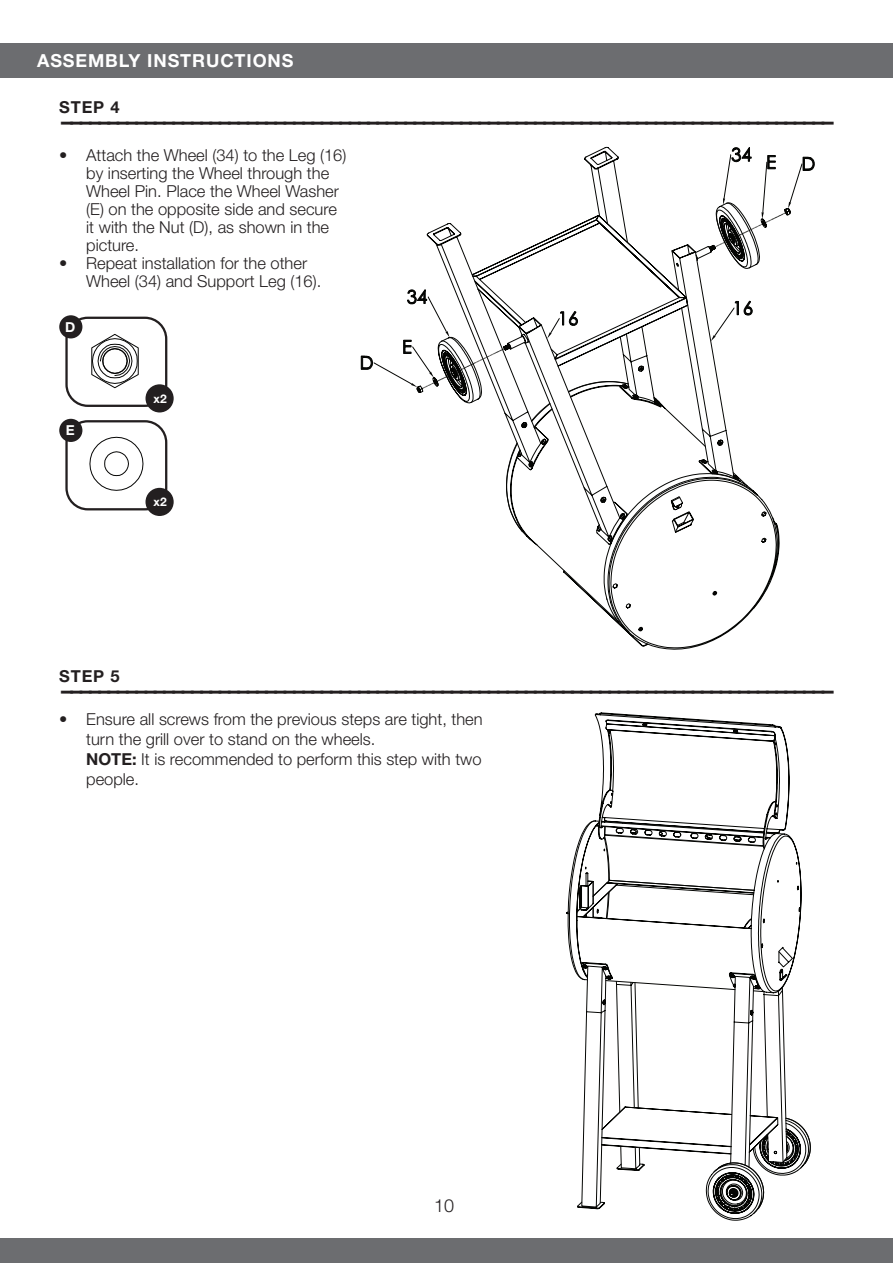
<style>
.page{position:relative;width:893px;height:1263px;background:#fff}
.page>*{position:absolute;margin:0;border:0;box-sizing:border-box;transform-origin:0 0}
.t1{font:700 18px "Helvetica Neue LT Std";letter-spacing:.05em;color:#fff}
.t2{font:300 18px "Helvetica Neue LT Std";color:#231f20}
.t3{font:300 16.5px/18px "Helvetica Neue LT Std";color:#231f20}
.t4{font:900 expanded 16.5px "Helvetica Neue LT Std";color:#231f20;scale:2 1}
.t5{font:700 16.5px "Helvetica Neue LT Std";letter-spacing:.05em;color:#231f20}
.t6{font:700 13.8px "Helvetica Neue LT Std";color:#fff}
.t7{font:700 12px "Helvetica Neue LT Std";color:#fff}
.s1{font-weight:700}
</style>
<div class="page">
<div style="left:0;top:43px;width:893px;height:35px;background:#6c6d70"></div>
<div style="left:0;top:1238px;width:893px;height:25px;background:#6c6d70"></div>
<div style="left:65px;top:420px;width:102px;height:90px;border:2px solid #231f20;border-radius:21px"></div>
<div style="left:146px;top:488px;width:28px;height:28px;background:#231f20;border-radius:50%"></div>
<div style="left:59px;top:419px;width:23px;height:23px;background:#231f20;border-radius:50%"></div>
<svg style="left:89px;top:436px;width:55px;height:55px"></svg>
<div style="left:65px;top:317px;width:102px;height:90px;border:2px solid #231f20;border-radius:21px"></div>
<div style="left:146px;top:384px;width:28px;height:28px;background:#231f20;border-radius:50%"></div>
<div style="left:59px;top:315px;width:23px;height:23px;background:#231f20;border-radius:50%"></div>
<svg style="left:91px;top:334px;width:48px;height:55px"></svg>
<svg style="left:532px;top:522px;width:248px;height:106px"></svg>
<svg style="left:416px;top:387px;width:359px;height:155px"></svg>
<svg style="left:360px;top:289px;width:61px;height:98px"></svg>
<svg style="left:788px;top:156px;width:27px;height:52px"></svg>
<svg style="left:731px;top:147px;width:19px;height:7px"></svg>
<svg style="left:421px;top:154px;width:366px;height:235px"></svg>
<svg style="left:711px;top:300px;width:42px;height:41px"></svg>
<svg style="left:471px;top:214px;width:218px;height:153px"></svg>
<svg style="left:569px;top:712px;width:242px;height:496px"></svg>
<svg style="left:582px;top:964px;width:224px;height:255px"></svg>
<p class="t1" style="left:37px;top:50px;width:258px">ASSEMBLY INSTRUCTIONS</p>
<p class="t5" style="left:59px;top:97px;width:62px">STEP 4</p>
<p class="t4" style="left:59px;top:111px;width:390px">-----------------------------------------------------------------------------------</p>
<p class="t3" style="left:86px;top:146px;width:262px;text-indent:-27px">• Attach the Wheel (34) to the Leg (16) by inserting the Wheel through the<br>Wheel Pin. Place the Wheel Washer (E) on the opposite side and secure it with the Nut (D), as shown in the picture.</p>
<p class="t3" style="left:86px;top:254px;width:237px;text-indent:-27px">• Repeat installation for the other<br>Wheel (34) and Support Leg (16).</p>
<p class="t6" style="left:65px;top:318px;width:12px">D</p>
<p class="t6" style="left:66px;top:422px;width:10px">E</p>
<p class="t7" style="left:154px;top:391px;width:15px">x2</p>
<p class="t7" style="left:154px;top:495px;width:15px">x2</p>
<p class="t5" style="left:59px;top:665px;width:62px">STEP 5</p>
<p class="t4" style="left:59px;top:680px;width:390px">-----------------------------------------------------------------------------------</p>
<p class="t3" style="left:86px;top:709px;width:398px;line-height:19.8px;text-indent:-27px">• Ensure all screws from the previous steps are tight, then turn the grill over to stand on the wheels.<br><span class="s1">NOTE:</span> It is recommended to perform this step with two people.</p>
<p class="t2" style="left:434px;top:1194px;width:22px">10</p>
</div>
